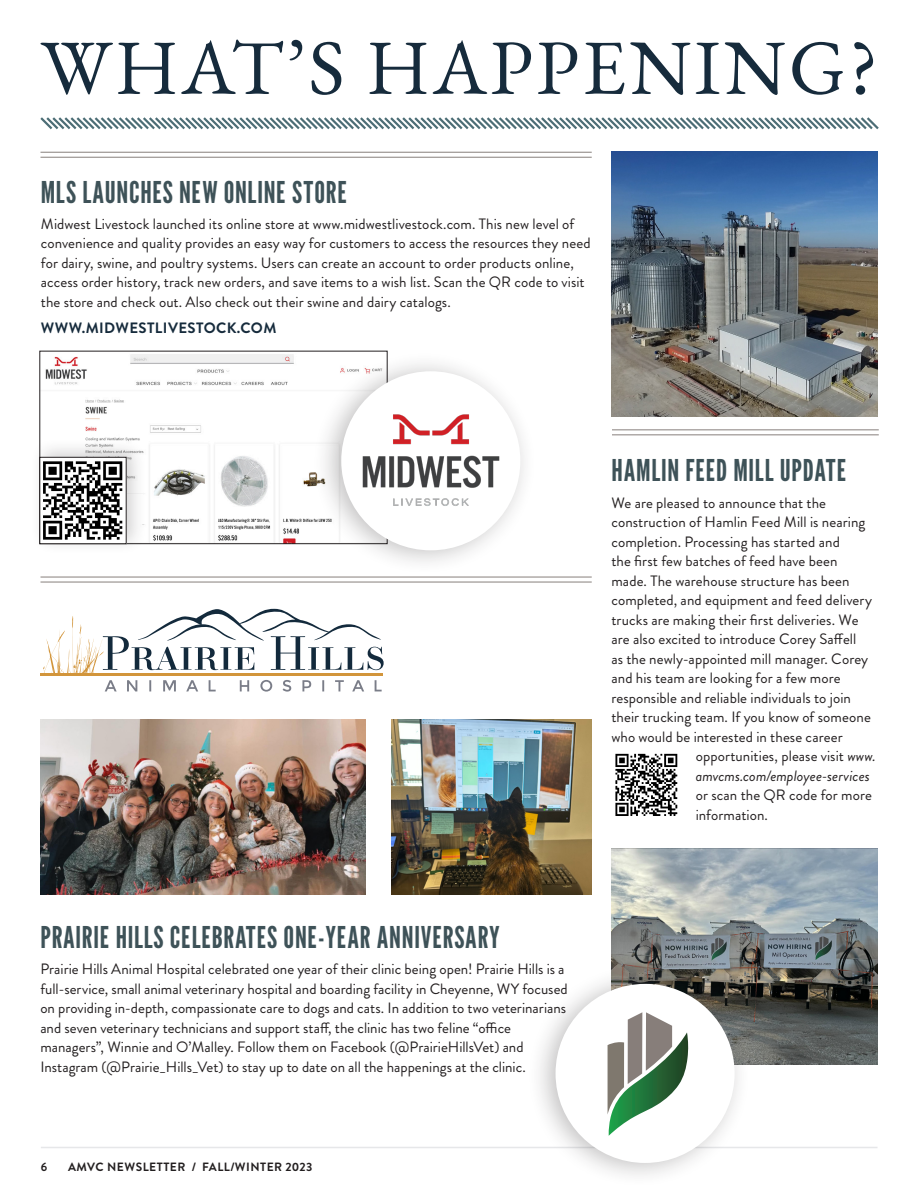
<style>
.page{position:relative;width:918px;height:1188px;background:#fff}
.page>*{position:absolute;margin:0;border:0;box-sizing:border-box;transform-origin:0 0}
.t1{font:78px "EB Garamond";letter-spacing:.04em;color:#162b3c}
.t2{font:30px "League Gothic";letter-spacing:.025em;color:#3e5258}
.t3{font:15px/19.5px "Brandon Grotesque";letter-spacing:.005em;color:#231f20}
.t4{font:italic 15px "Brandon Grotesque";color:#231f20}
.t5{font:700 15px "Brandon Grotesque";letter-spacing:.025em;color:#162b3c}
.t6{font:700 12px "Brandon Grotesque";letter-spacing:.04em;color:#231f20}
.s1{font-style:italic}
</style>
<div class="page">
<hr style="left:41px;top:1147px;width:837px;height:1px;background:#e6e7e9">
<img style="left:611px;top:152px;width:267px;height:265px">
<img style="left:611px;top:848px;width:267px;height:217px">
<svg style="left:40px;top:117px;width:839px;height:13px"></svg>
<img style="left:40px;top:720px;width:325px;height:175px">
<img style="left:392px;top:720px;width:200px;height:175px">
<hr style="left:40px;top:152px;width:552px;height:1px;background:#87807c">
<hr style="left:40px;top:157px;width:552px;height:1px;background:#87807c">
<hr style="left:612px;top:429px;width:267px;height:1px;background:#87807c">
<hr style="left:612px;top:434px;width:267px;height:1px;background:#87807c">
<hr style="left:40px;top:577px;width:552px;height:1px;background:#87807c">
<hr style="left:40px;top:582px;width:552px;height:1px;background:#87807c">
<img style="left:615px;top:753px;width:63px;height:63px">
<div style="left:527px;top:964px;width:224px;height:224px;background:#231f20;opacity:.28"></div>
<div style="left:556px;top:984px;width:179px;height:179px;background:#fff;border-radius:50%"></div>
<svg style="left:608px;top:1012px;width:81px;height:124px"></svg>
<svg style="left:105px;top:680px;width:277px;height:12px"></svg>
<hr style="left:40px;top:673px;width:343px;height:2px;background:#d2953b">
<svg style="left:43px;top:609px;width:341px;height:64px"></svg>
<img style="left:45px;top:354px;width:268px;height:188px">
<div style="left:29px;top:437px;width:118px;height:118px;background:#231f20;opacity:.2"></div>
<div style="left:40px;top:457px;width:86px;height:87px;background:#fff"></div>
<img style="left:43px;top:461px;width:80px;height:79px">
<div style="left:39px;top:457px;width:88px;height:87px;border:1px solid #231f20"></div>
<div style="left:313px;top:352px;width:223px;height:223px;background:#231f20;opacity:.28"></div>
<div style="left:341px;top:371px;width:179px;height:179px;background:#fff;border-radius:50%"></div>
<img style="left:354px;top:403px;width:153px;height:114px">
<p class="t1" style="left:40px;top:17px;width:839px">WHAT’S HAPPENING?</p>
<p class="t2" style="left:41px;top:171px;width:308px">MLS LAUNCHES NEW ONLINE STORE</p>
<p class="t3" style="left:41px;top:214px;width:551px">Midwest Livestock launched its online store at www.midwestlivestock.com. This new level of convenience and quality provides an easy way for customers to access the resources they need for dairy, swine, and poultry systems. Users can create an account to order products online, access order history, track new orders, and save items to a wish list. Scan the QR code to visit the store and check out. Also check out their swine and dairy catalogs.</p>
<p class="t5" style="left:41px;top:317px;width:237px">WWW.MIDWESTLIVESTOCK.COM</p>
<p class="t2" style="left:40px;top:916px;width:461px">PRAIRIE HILLS CELEBRATES ONE-YEAR ANNIVERSARY</p>
<p class="t3" style="left:40px;top:959px;width:529px">Prairie Hills Animal Hospital celebrated one year of their clinic being open! Prairie Hills is a full-service, small animal veterinary hospital and boarding facility in Cheyenne, WY focused on providing in-depth, compassionate care to dogs and cats. In addition to two veterinarians and seven veterinary technicians and support staff, the clinic has two feline “office managers”, Winnie and O’Malley. Follow them on Facebook (@PrairieHillsVet) and Instagram (@Prairie_Hills_Vet) to stay up to date on all the happenings at the clinic.</p>
<p class="t6" style="left:41px;top:1158px;width:8px">6</p>
<p class="t6" style="left:68px;top:1158px;width:246px">AMVC NEWSLETTER / FALL/WINTER 2023</p>
<p class="t2" style="left:611px;top:450px;width:237px">HAMLIN FEED MILL UPDATE</p>
<p class="t3" style="left:611px;top:493px;width:216px">We are pleased to announce that the</p>
<p class="t3" style="left:611px;top:512px;width:256px">construction of Hamlin Feed Mill is nearing</p>
<p class="t3" style="left:611px;top:532px;width:230px">completion. Processing has started and</p>
<p class="t3" style="left:611px;top:551px;width:228px">the first few batches of feed have been</p>
<p class="t3" style="left:611px;top:571px;width:240px">made. The warehouse structure has been</p>
<p class="t3" style="left:611px;top:590px;width:262px">completed, and equipment and feed delivery</p>
<p class="t3" style="left:611px;top:610px;width:249px">trucks are making their first deliveries. We</p>
<p class="t3" style="left:611px;top:629px;width:246px">are also excited to introduce Corey Saffell</p>
<p class="t3" style="left:611px;top:649px;width:258px">as the newly-appointed mill manager. Corey</p>
<p class="t3" style="left:611px;top:668px;width:231px">and his team are looking for a few more</p>
<p class="t3" style="left:611px;top:688px;width:241px">responsible and reliable individuals to join</p>
<p class="t3" style="left:611px;top:707px;width:261px">their trucking team. If you know of someone</p>
<p class="t3" style="left:611px;top:727px;width:233px">who would be interested in these career</p>
<p class="t3" style="left:696px;top:746px;width:182px">opportunities, please visit <span class="s1">www.</span></p>
<p class="t4" style="left:696px;top:765px;width:176px">amvcms.com/employee-services</p>
<p class="t3" style="left:696px;top:785px;width:178px">or scan the QR code for more</p>
<p class="t3" style="left:696px;top:805px;width:74px">information.</p>
</div>
